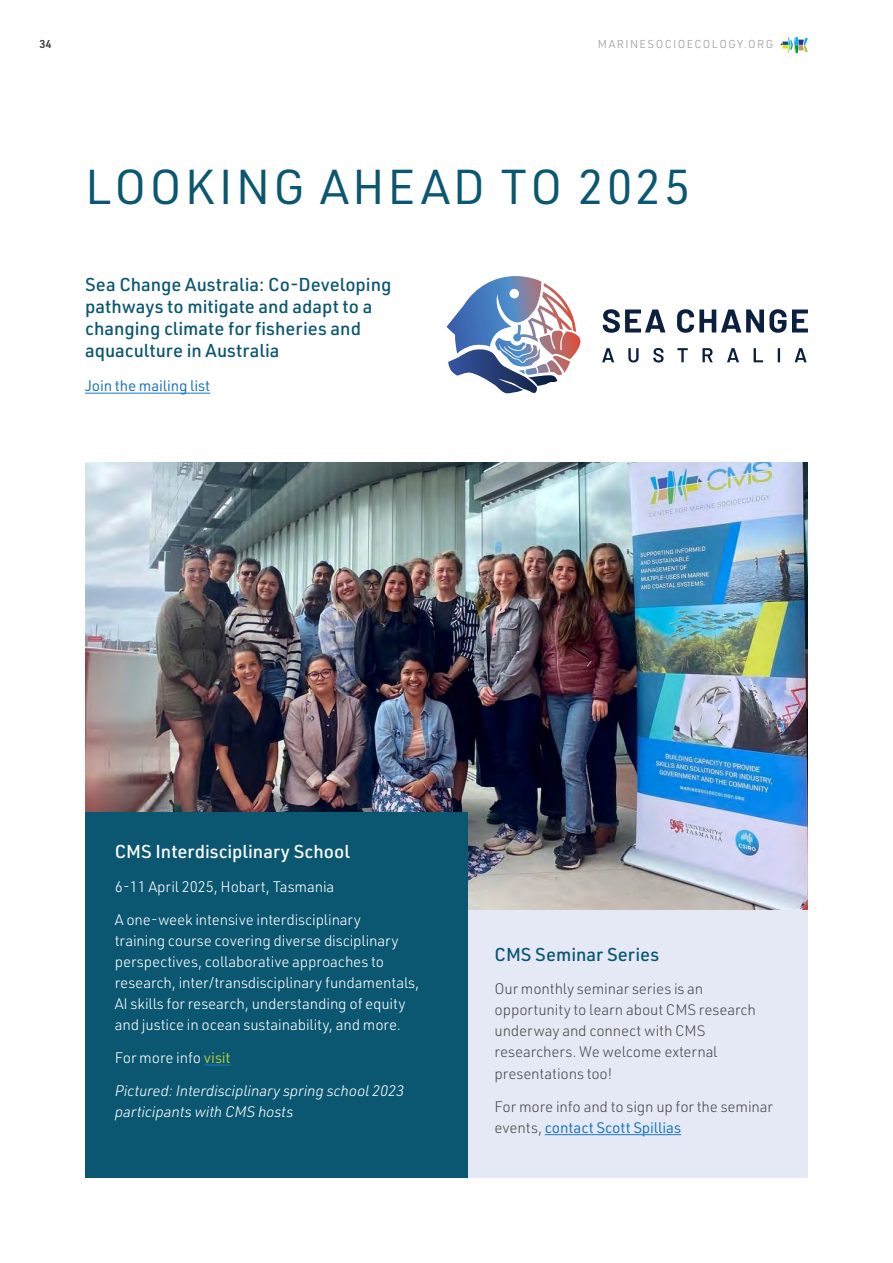
<style>
.page{position:relative;width:893px;height:1263px;background:#fff}
.page>*{position:absolute;margin:0;border:0;box-sizing:border-box;transform-origin:0 0}
.t1{font:48px "URWDIN";letter-spacing:.06em;color:#0b5772}
.t2{font:500 18.3px/21.9px "URWDIN";color:#0b5772}
.t3{font:500 18.3px "URWDIN";color:#fff}
.t4{font:300 15px/21px "URWDIN";letter-spacing:-.01em;color:#fff}
.t5{font:300 15px/21px "URWDIN";letter-spacing:-.01em;color:#4d4d4f}
.t6{font:italic 300 15px/21px "URWDIN";letter-spacing:-.01em;color:#fff}
.t7{font:15px "URWDIN";letter-spacing:-.01em;color:#1c75bc}
.t8{font:300 11.25px "URWDIN";letter-spacing:.12em;color:#939598}
.t9{font:600 11.25px "URWDIN";color:#414042}
.s1{font-weight:400;color:#abcb37}
.s2{font-weight:400;color:#1c75bc}
</style>
<div class="page">
<img style="left:85px;top:462px;width:723px;height:448px">
<div style="left:468px;top:910px;width:340px;height:268px;background:#e5e9f6"></div>
<div style="left:85px;top:812px;width:383px;height:366px;background:#0b5772"></div>
<hr style="left:85px;top:393px;width:125px;height:1px;background:#1c75bc">
<hr style="left:545px;top:1134px;width:136px;height:1px;background:#1c75bc">
<svg style="left:204px;top:1064px;width:27px;height:1px"></svg>
<svg style="left:446px;top:276px;width:130px;height:118px"></svg>
<svg style="left:603px;top:309px;width:62px;height:24px"></svg>
<svg style="left:677px;top:309px;width:109px;height:24px"></svg>
<svg style="left:792px;top:309px;width:16px;height:23px"></svg>
<svg style="left:602px;top:348px;width:12px;height:14px"></svg>
<svg style="left:628px;top:348px;width:11px;height:14px"></svg>
<svg style="left:653px;top:348px;width:11px;height:14px"></svg>
<svg style="left:677px;top:348px;width:11px;height:14px"></svg>
<svg style="left:702px;top:348px;width:11px;height:14px"></svg>
<svg style="left:727px;top:348px;width:12px;height:14px"></svg>
<svg style="left:754px;top:348px;width:9px;height:14px"></svg>
<svg style="left:778px;top:348px;width:2px;height:14px"></svg>
<svg style="left:795px;top:348px;width:12px;height:14px"></svg>
<svg style="left:780px;top:37px;width:28px;height:16px"></svg>
<p class="t9" style="left:40px;top:37px;width:14px">34</p>
<p class="t8" style="left:598px;top:37px;width:177px">MARINESOCIOECOLOGY.ORG</p>
<h1 class="t1" style="left:85px;top:156px;width:607px">LOOKING AHEAD TO 2025</h1>
<p class="t2" style="left:85px;top:273px;width:308px">Sea Change Australia: Co-Developing pathways to mitigate and adapt to a changing climate for fisheries and aquaculture in Australia</p>
<p class="t7" style="left:85px;top:376px;width:127px">Join the mailing list</p>
<p class="t3" style="left:115px;top:839px;width:237px">CMS Interdisciplinary School</p>
<p class="t4" style="left:115px;top:875px;width:221px">6-11 April 2025, Hobart, Tasmania</p>
<p class="t4" style="left:115px;top:908px;width:306px">A one-week intensive interdisciplinary<br>training course covering diverse disciplinary perspectives, collaborative approaches to research, inter/transdisciplinary fundamentals, AI skills for research, understanding of equity and justice in ocean sustainability, and more.</p>
<p class="t4" style="left:115px;top:1046px;width:117px">For more info <span class="s1">visit</span></p>
<p class="t6" style="left:115px;top:1079px;width:291px">Pictured: Interdisciplinary spring school 2023 participants with CMS hosts</p>
<p class="t2" style="left:494px;top:943px;width:166px">CMS Seminar Series</p>
<p class="t5" style="left:494px;top:978px;width:263px">Our monthly seminar series is an opportunity to learn about CMS research underway and connect with CMS researchers. We welcome external presentations too!</p>
<p class="t5" style="left:494px;top:1095px;width:280px">For more info and to sign up for the seminar events, <span class="s2">contact Scott Spillias</span></p>
</div>
